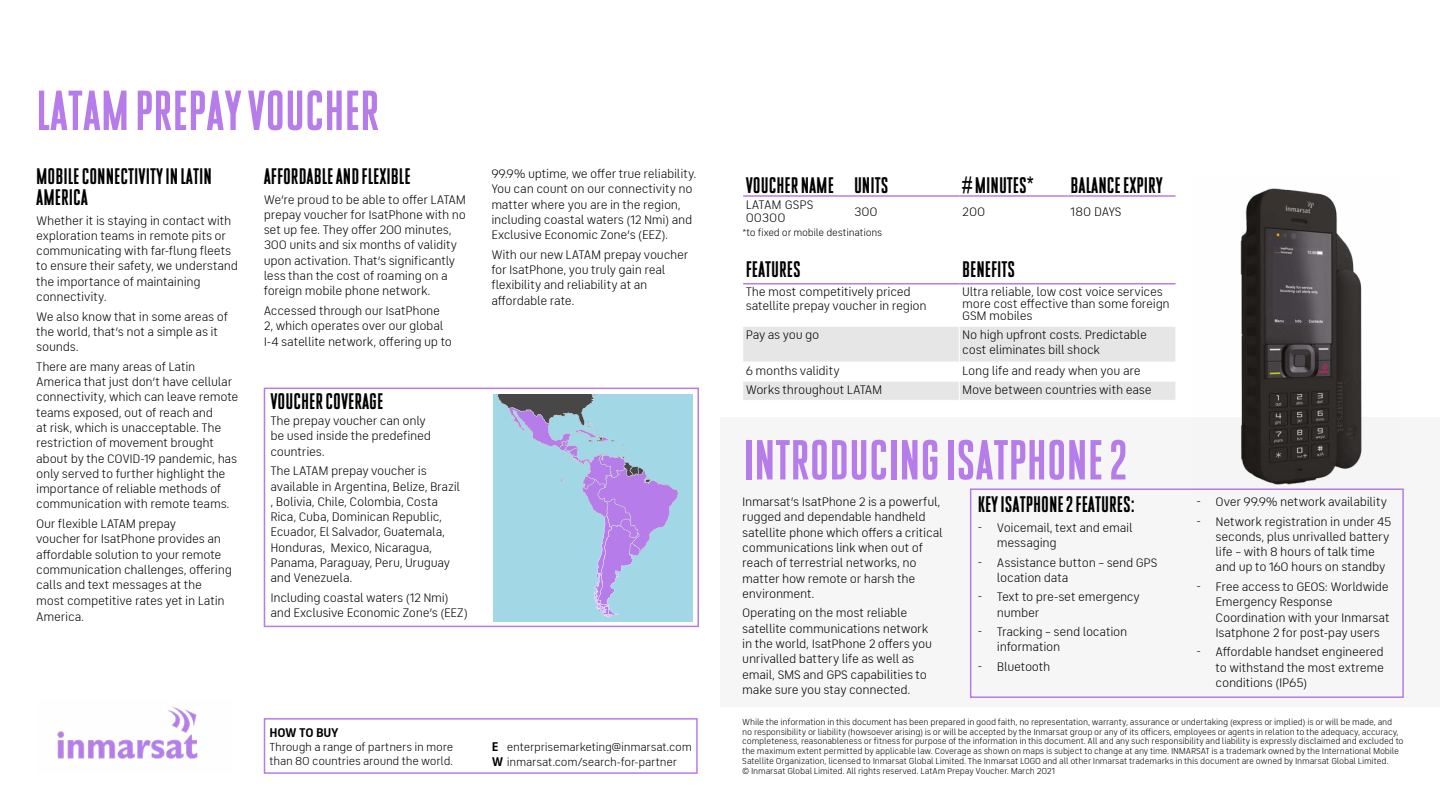
<style>
.page{position:relative;width:1440px;height:810px;background:#fff}
.page>*{position:absolute;margin:0;border:0;box-sizing:border-box;transform-origin:0 0}
.t1{font:56.25px "Inmarsat Infinite Standard";color:#b67cea}
.t2{font:22.5px/21px "Inmarsat Infinite Standard";color:#000}
.t3{font:12.75px/15.3px "FS Industrie";letter-spacing:-.025em;color:#000}
.t4{font:12.75px/12.8px "FS Industrie";color:#000}
.t5{font:700 12.75px "FS Industrie";letter-spacing:-.025em;color:#000}
.t6{font:12px/14px "FS Industrie";letter-spacing:-.02em;color:#000}
.t7{font:10.5px "FS Industrie";letter-spacing:-.025em;color:#000}
.t8{font:9px/9.8px "FS Industrie";letter-spacing:-.02em;color:#000}
.s1{font-weight:700;font-size:12.75px}
.s2{font-family:"Arial Narrow"}
</style>
<div class="page">
<div style="left:720px;top:418px;width:720px;height:289px;background:#f6f6f7"></div>
<div style="left:970px;top:488px;width:434px;height:210px;border:2px solid #b67cea"></div>
<img style="left:1193px;top:188px;width:207px;height:303px">
<svg style="left:743px;top:327px;width:432px;height:73px"></svg>
<hr style="left:743px;top:283px;width:216px;height:2px;background:#b67cea">
<hr style="left:959px;top:283px;width:217px;height:2px;background:#b67cea">
<hr style="left:743px;top:195px;width:108px;height:2px;background:#b67cea">
<hr style="left:851px;top:195px;width:108px;height:2px;background:#b67cea">
<hr style="left:959px;top:195px;width:109px;height:2px;background:#b67cea">
<hr style="left:1068px;top:195px;width:108px;height:2px;background:#b67cea">
<div style="left:264px;top:718px;width:434px;height:56px;border:2px solid #b67cea"></div>
<div style="left:493px;top:394px;width:200px;height:228px;background:#a2d7e6"></div>
<svg style="left:496px;top:394px;width:182px;height:224px"></svg>
<img style="left:57px;top:707px;width:141px;height:52px">
<div style="left:264px;top:388px;width:435px;height:239px;border:2px solid #b67cea"></div>
<h1 class="t1" style="left:36px;top:90px;width:345px">LATAM PREPAY VOUCHER</h1>
<h2 class="t2" style="left:36px;top:167px;width:177px">MOBILE CONNECTIVITY IN LATIN<br>AMERICA</h2>
<p class="t3" style="left:36px;top:213px;width:203px">Whether it is staying in contact with exploration teams in remote pits or communicating with far-flung fleets to ensure their safety, we understand the importance of maintaining connectivity.</p>
<p class="t3" style="left:36px;top:309px;width:193px">We also know that in some areas of the world, that’s not a simple as it sounds.</p>
<p class="t3" style="left:36px;top:359px;width:204px">There are many areas of Latin America that just don’t have cellular connectivity, which can leave remote teams exposed, out of reach and<br>at risk, which is unacceptable. The restriction of movement brought about by the COVID-19 pandemic, has only served to further highlight the importance of reliable methods of communication with remote teams.</p>
<p class="t3" style="left:36px;top:516px;width:197px">Our flexible LATAM prepay<br>voucher for IsatPhone provides an affordable solution to your remote communication challenges, offering calls and text messages at the most competitive rates yet in Latin<br>America.</p>
<h2 class="t2" style="left:264px;top:167px;width:148px">AFFORDABLE AND FLEXIBLE</h2>
<p class="t3" style="left:264px;top:192px;width:204px">We’re proud to be able to offer LATAM prepay voucher for IsatPhone with no set up fee. They offer 200 minutes, 300 units and six months of validity upon activation. That’s significantly less than the cost of roaming on a foreign mobile phone network.</p>
<p class="t3" style="left:264px;top:303px;width:190px">Accessed through our IsatPhone<br>2, which operates over our global<br>I-4 satellite network, offering up to</p>
<h2 class="t2" style="left:270px;top:392px;width:114px">VOUCHER COVERAGE</h2>
<p class="t3" style="left:270px;top:413px;width:162px">The prepay voucher can only be used inside the predefined countries.</p>
<p class="t3" style="left:270px;top:463px;width:191px">The LATAM prepay voucher is available in Argentina, Belize, Brazil , Bolivia, Chile, Colombia, Costa<br>Rica, Cuba, Dominican Republic,<br>Ecuador, El Salvador, Guatemala,<br>Honduras, Mexico, Nicaragua,<br>Panama, Paraguay, Peru, Uruguay and Venezuela.</p>
<p class="t3" style="left:270px;top:590px;width:199px">Including coastal waters (12 Nmi) and Exclusive Economic Zone’s (EEZ)</p>
<p class="t3" style="left:491px;top:166px;width:207px">99.9% uptime, we offer true reliability.<br>You can count on our connectivity no matter where you are in the region, including coastal waters (12 Nmi) and Exclusive Economic Zone’s (EEZ).</p>
<p class="t3" style="left:491px;top:247px;width:198px">With our new LATAM prepay voucher for IsatPhone, you truly gain real flexibility and reliability at an affordable rate.</p>
<p class="t5" style="left:269px;top:724px;width:71px">HOW TO BUY</p>
<p class="t6" style="left:269px;top:740px;width:185px">Through a range of partners in more than 80 countries around the world.</p>
<p class="t6" style="left:492px;top:739px;width:201px;line-height:15.3px"><span class="s1">E</span> enterprisemarketing@inmarsat.com<br><span class="s1">W</span> inmarsat.com/search-for-partner</p>
<h2 class="t2" style="left:746px;top:176px;width:144px">VOUCHER NAME UNITS</h2>
<h2 class="t2" style="left:962px;top:176px;width:73px"><span class="s2">#</span> MINUTES<span class="s2">*</span></h2>
<h2 class="t2" style="left:1071px;top:176px;width:94px">BALANCE EXPIRY</h2>
<p class="t4" style="left:746px;top:199px;width:69px">LATAM GSPS<br>00300</p>
<p class="t3" style="left:854px;top:204px;width:25px">300</p>
<p class="t3" style="left:962px;top:204px;width:25px">200</p>
<p class="t3" style="left:1071px;top:204px;width:52px">180 DAYS</p>
<p class="t7" style="left:742px;top:227px;width:141px">*to fixed or mobile destinations</p>
<h2 class="t2" style="left:746px;top:260px;width:57px">FEATURES</h2>
<h2 class="t2" style="left:962px;top:260px;width:54px">BENEFITS</h2>
<p class="t3" style="left:746px;top:285px;width:182px;line-height:13.8px">The most competitively priced satellite prepay voucher in region</p>
<p class="t3" style="left:962px;top:286px;width:209px;line-height:12px">Ultra reliable, low cost voice services more cost effective than some foreign<br>GSM mobiles</p>
<p class="t3" style="left:746px;top:327px;width:75px">Pay as you go</p>
<p class="t3" style="left:962px;top:327px;width:186px">No high upfront costs. Predictable cost eliminates bill shock</p>
<p class="t3" style="left:746px;top:363px;width:95px">6 months validity</p>
<p class="t3" style="left:962px;top:363px;width:180px">Long life and ready when you are</p>
<p class="t3" style="left:746px;top:382px;width:138px">Works throughout LATAM</p>
<p class="t3" style="left:962px;top:382px;width:191px">Move between countries with ease</p>
<h1 class="t1" style="left:743px;top:440px;width:386px">INTRODUCING ISATPHONE 2</h1>
<p class="t3" style="left:742px;top:494px;width:202px">Inmarsat’s IsatPhone 2 is a powerful, rugged and dependable handheld satellite phone which offers a critical communications link when out of reach of terrestrial networks, no matter how remote or harsh the environment.</p>
<p class="t3" style="left:742px;top:606px;width:191px">Operating on the most reliable satellite communications network in the world, IsatPhone 2 offers you unrivalled battery life as well as email, SMS and GPS capabilities to make sure you stay connected.</p>
<h2 class="t2" style="left:978px;top:495px;width:158px">KEY ISATPHONE 2 FEATURES:</h2>
<p class="t3" style="left:997px;top:520px;width:137px">Voicemail, text and email messaging</p>
<p class="t3" style="left:997px;top:555px;width:162px">Assistance button – send GPS location data</p>
<p class="t3" style="left:997px;top:590px;width:144px">Text to pre-set emergency number</p>
<p class="t3" style="left:997px;top:624px;width:132px">Tracking – send location information</p>
<p class="t3" style="left:997px;top:659px;width:55px">Bluetooth</p>
<p class="t3" style="left:1216px;top:492px;width:177px;line-height:19.6px">Over 99.9% network availability<br>Network registration in under 45</p>
<p class="t3" style="left:1216px;top:529px;width:175px">seconds, plus unrivalled battery life – with 8 hours of talk time and up to 160 hours on standby</p>
<p class="t3" style="left:1216px;top:579px;width:176px">Free access to GEOS: Worldwide<br>Emergency Response<br>Coordination with your Inmarsat<br>Isatphone 2 for post-pay users</p>
<p class="t3" style="left:1216px;top:645px;width:170px;text-align:justify">Affordable handset engineered to withstand the most extreme conditions (IP65)</p>
<p class="t8" style="left:742px;top:717px;width:663px">While the information in this document has been prepared in good faith, no representation, warranty, assurance or undertaking (express or implied) is or will be made, and no responsibility or liability (howsoever arising) is or will be accepted by the Inmarsat group or any of its officers, employees or agents in relation to the adequacy, accuracy, completeness, reasonableness or fitness for purpose of the information in this document. All and any such responsibility and liability is expressly disclaimed and excluded to the maximum extent permitted by applicable law. Coverage as shown on maps is subject to change at any time. INMARSAT is a trademark owned by the International Mobile Satellite Organization, licensed to Inmarsat Global Limited. The Inmarsat LOGO and all other Inmarsat trademarks in this document are owned by Inmarsat Global Limited.<br>© Inmarsat Global Limited. All rights reserved. LatAm Prepay Voucher. March 2021</p>
</div>
